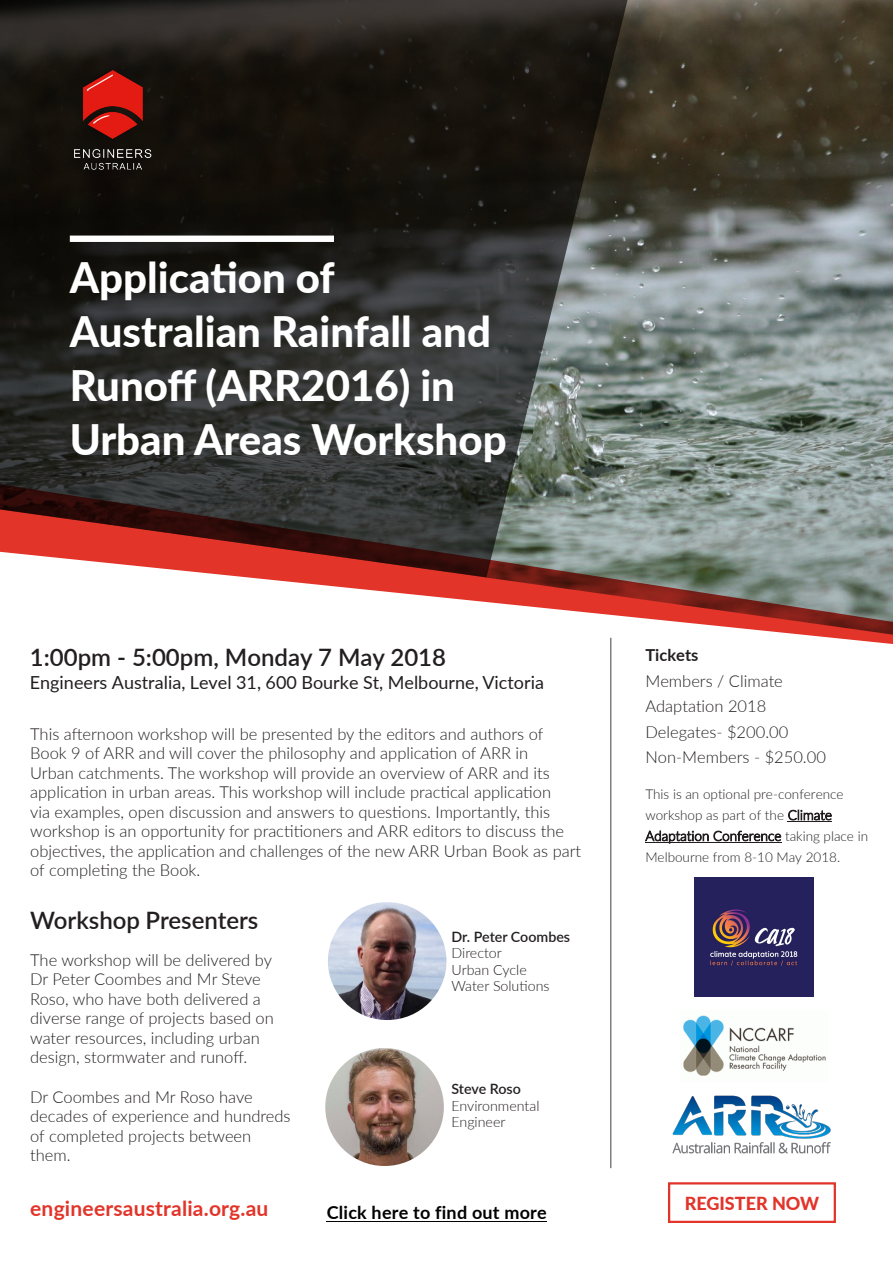
<style>
.page{position:relative;width:893px;height:1263px;background:#fff}
.page>*{position:absolute;margin:0;border:0;box-sizing:border-box;transform-origin:0 0}
.t1{font:800 42px/54px "Lato";color:#fff}
.Date{font:600 24px "Lato";color:#231f20}
.URL{font:700 21px "Lato";letter-spacing:.01em;color:#e23429}
.Date-2{font:18px "Lato";color:#231f20}
.t2{font:700 18px "Lato";letter-spacing:.01em;color:#000}
.Call_to_action_butto{font:800 18px "Lato";color:#e23429}
.body{font:300 16.5px/19.5px "Lato";color:#231f20}
.body-2{font:300 14.25px/16.5px "Lato";color:#231f20}
.t3{font:300 13.5px/20.9px "Lato";color:#231f20}
.s1{font-weight:600}
.s2{font-weight:700}
</style>
<div class="page">
<img style="left:633px;top:0;width:260px;height:479px">
<svg style="left:0;top:0;width:633px;height:479px;background:#2c2b27"></svg>
<div style="left:70px;top:236px;width:264px;height:6px;background:#fff"></div>
<img style="left:68px;top:68px;width:89px;height:115px">
<div style="left:668px;top:1182px;width:168px;height:41px;border:2px solid #e23429"></div>
<svg style="left:0;top:479px;width:893px;height:168px"></svg>
<hr style="left:611px;top:638px;width:1px;height:530px;background:#231f20">
<img style="left:328px;top:902px;width:118px;height:118px;border-radius:59px">
<img style="left:325px;top:1048px;width:119px;height:118px;border-radius:59px">
<hr style="left:327px;top:1221px;width:220px;height:1px;background:#000">
<hr style="left:645px;top:842px;width:136px;height:1px;background:#231f20">
<hr style="left:788px;top:821px;width:44px;height:1px;background:#231f20">
<img style="left:694px;top:878px;width:119px;height:118px">
<img style="left:673px;top:1096px;width:158px;height:57px">
<img style="left:683px;top:1015px;width:143px;height:61px">
<h1 class="t1" style="left:70px;top:249px;width:438px">Application of<br>Australian Rainfall and<br>Runoff (ARR2016) in<br>Urban Areas Workshop</h1>
<p class="Date" style="left:30px;top:639px;width:418px">1:00pm - 5:00pm, Monday 7 May 2018</p>
<p class="Date-2" style="left:30px;top:669px;width:516px">Engineers Australia, Level 31, 600 Bourke St, Melbourne, Victoria</p>
<p class="body" style="left:30px;top:723px;width:552px">This afternoon workshop will be presented by the editors and authors of Book 9 of ARR and will cover the philosophy and application of ARR in<br>Urban catchments. The workshop will provide an overview of ARR and its application in urban areas. This workshop will include practical application<br>via examples, open discussion and answers to questions. Importantly, this workshop is an opportunity for practitioners and ARR editors to discuss the objectives, the application and challenges of the new ARR Urban Book as part of completing the Book.</p>
<p class="Date" style="left:30px;top:903px;width:230px">Workshop Presenters</p>
<h3 class="body" style="left:30px;top:949px;width:245px">The workshop will be delivered by<br>Dr Peter Coombes and Mr Steve<br>Roso, who have both delivered a diverse range of projects based on water resources, including urban design, stormwater and runoff.</h3>
<h3 class="body" style="left:30px;top:1086px;width:262px">Dr Coombes and Mr Roso have decades of experience and hundreds of completed projects between them.</h3>
<p class="body-2" style="left:451px;top:928px;width:120px"><span class="s1">Dr. Peter Coombes<br></span>Director<br>Urban Cycle<br>Water Solutions</p>
<p class="body-2" style="left:451px;top:1080px;width:90px"><span class="s1">Steve Roso<br></span>Environmental<br>Engineer</p>
<h3 class="body" style="left:645px;top:642px;width:182px;line-height:25.5px"><span class="s2">Tickets<br></span>Members / Climate<br>Adaptation 2018<br>Delegates- $200.00<br>Non-Members - $250.00</h3>
<p class="t3" style="left:645px;top:783px;width:224px">This is an optional pre-conference workshop as part of the Climate Adaptation Conference taking place in Melbourne from 8-10 May 2018.</p>
<p class="URL" style="left:30px;top:1193px;width:240px">engineersaustralia.org.au</p>
<p class="Call_to_action_butto" style="left:685px;top:1190px;width:136px">REGISTER NOW</p>
<p class="t2" style="left:327px;top:1199px;width:221px">Click here to find out more</p>
</div>
